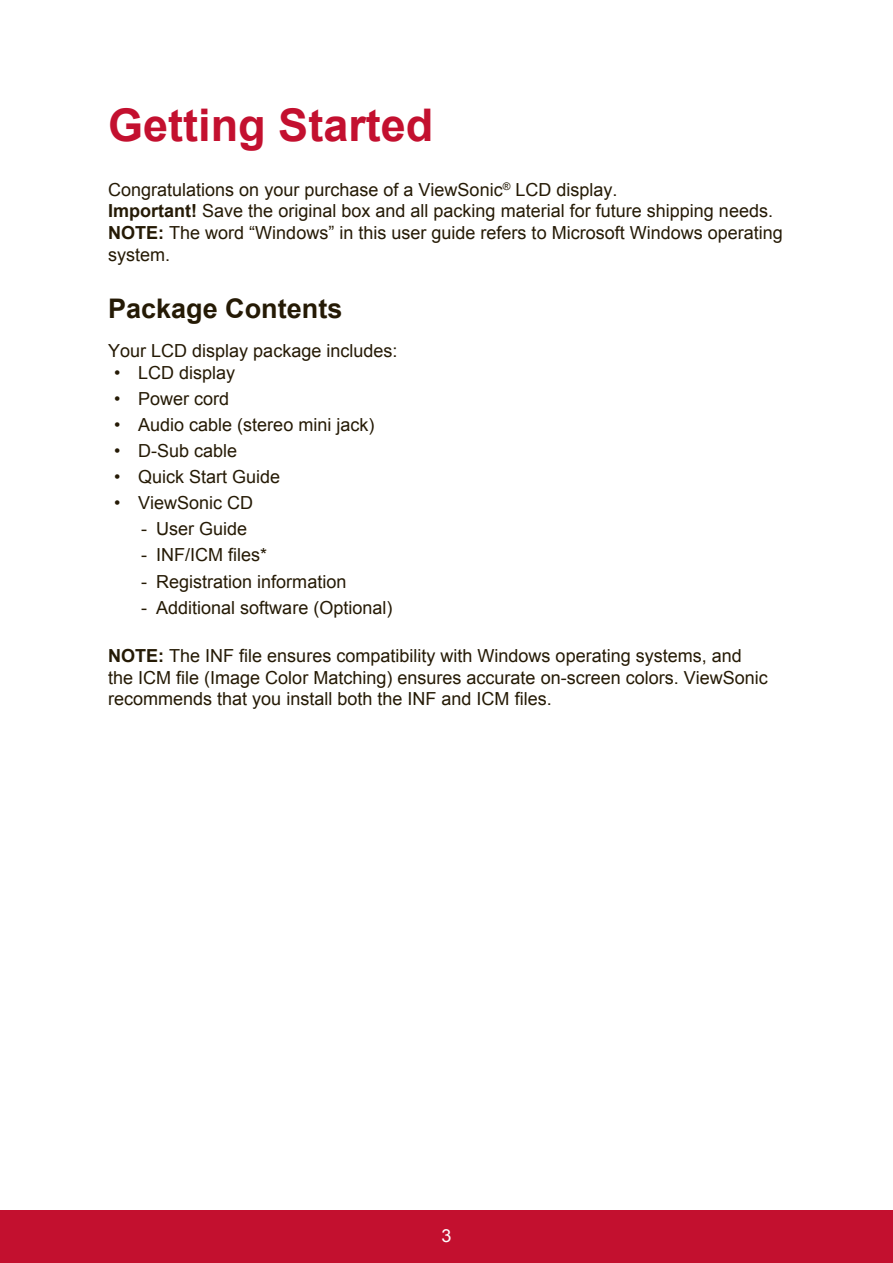
<style>
.page{position:relative;width:893px;height:1263px;background:#fff}
.page>*{position:absolute;margin:0;border:0;box-sizing:border-box;transform-origin:0 0}
.t1{font:700 45px "Arial";color:#c3102f}
.t2{font:700 27px "Arial";color:#251a05}
.t3{font:18px/21.6px "Arial";color:#251a05}
.t4{font:18px "Arial";color:#fff}
.s1{font-weight:700}
</style>
<div class="page">
<div style="left:0;top:1210px;width:892px;height:53px;background:#c3102f"></div>
<h1 class="t1" style="left:108px;top:95px;width:327px">Getting Started</h1>
<p class="t3" style="left:108px;top:179px;width:676px">Congratulations on your purchase of a ViewSonic<sup>®</sup> LCD display.<br><span class="s1">Important!</span> Save the original box and all packing material for future shipping needs.<br><span class="s1">NOTE:</span> The word “Windows” in this user guide refers to Microsoft Windows operating system.</p>
<h2 class="t2" style="left:108px;top:290px;width:236px">Package Contents</h2>
<p class="t3" style="left:108px;top:340px;width:291px">Your LCD display package includes:</p>
<p class="t3" style="left:114px;top:362px;width:123px">• LCD display</p>
<p class="t3" style="left:114px;top:388px;width:117px">• Power cord</p>
<p class="t3" style="left:114px;top:414px;width:262px">• Audio cable (stereo mini jack)</p>
<p class="t3" style="left:114px;top:440px;width:125px">• D-Sub cable</p>
<p class="t3" style="left:114px;top:466px;width:168px">• Quick Start Guide</p>
<p class="t3" style="left:114px;top:492px;width:141px">• ViewSonic CD</p>
<p class="t3" style="left:141px;top:518px;width:108px">- User Guide</p>
<p class="t3" style="left:141px;top:544px;width:127px">- INF/ICM files*</p>
<p class="t3" style="left:141px;top:570px;width:207px">- Registration information</p>
<p class="t3" style="left:141px;top:596px;width:253px">- Additional software (Optional)</p>
<p class="t3" style="left:108px;top:645px;width:661px"><span class="s1">NOTE:</span> The INF file ensures compatibility with Windows operating systems, and the ICM file (Image Color Matching) ensures accurate on-screen colors. ViewSonic recommends that you install both the INF and ICM files.</p>
<p class="t4" style="left:441px;top:1223px;width:12px">3</p>
</div>
